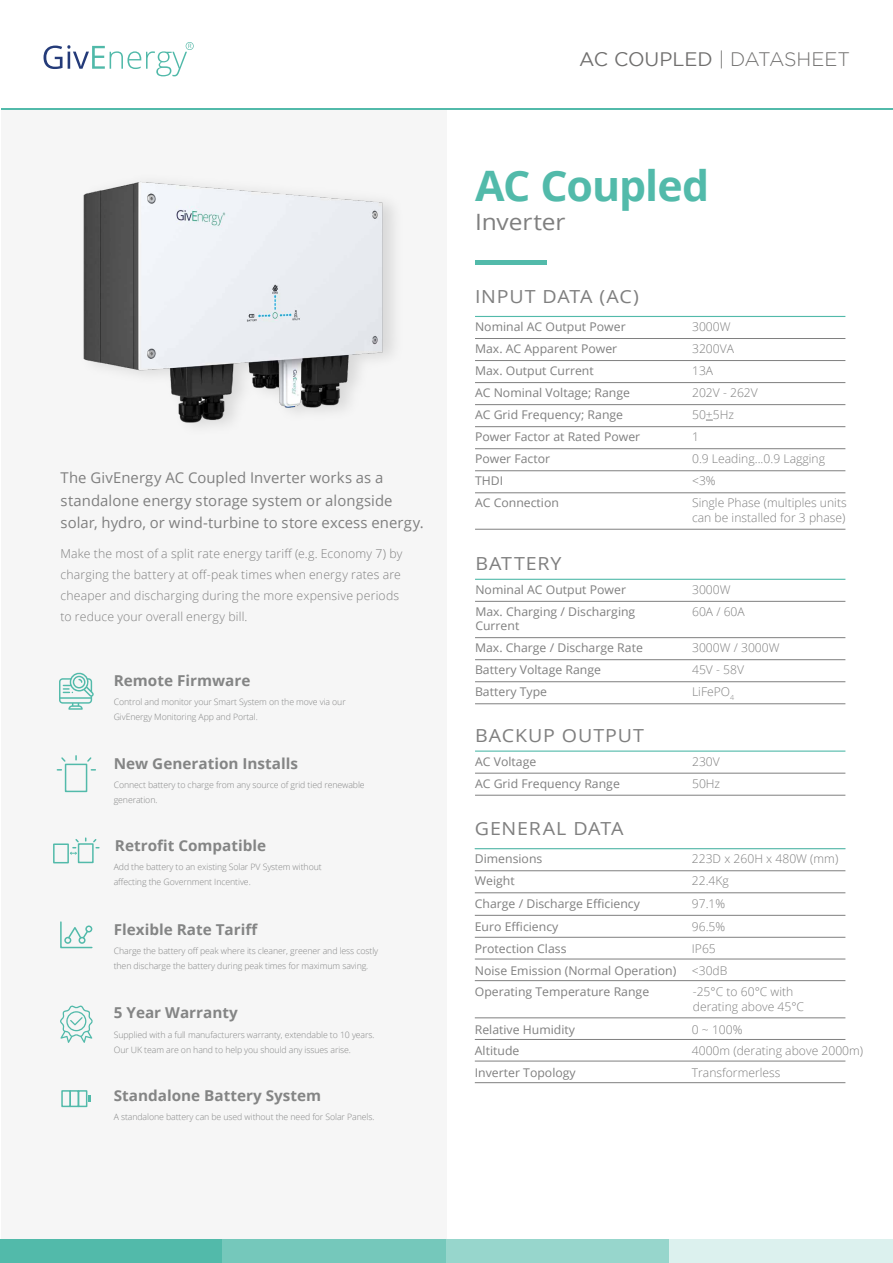
<style>
.page{position:relative;width:893px;height:1263px;background:#fff}
.page>*{position:absolute;margin:0;border:0;box-sizing:border-box;transform-origin:0 0}
.t1{font:700 42px "Open Sans";letter-spacing:-.025em;color:#52baaa}
.t2{font:22.5px "Open Sans";letter-spacing:-.005em;color:#7f7f7f;scale:1.09 1}
.t3{font:300 19.5px "Gotham";letter-spacing:-.01em;color:#706f6e}
.t4{font:18px "Open Sans";letter-spacing:.04em;color:#7f7f7f;scale:1.09 1}
.t5{font:700 15px "Open Sans";color:#848585}
.t6{font:14.85px/22.5px "Open Sans";letter-spacing:.005em;color:#7f7f7f}
.t7{font:300 12.3px/21px "Open Sans";letter-spacing:.015em;color:#7f7f7f}
.t8{font:12px/21.6px "Open Sans";color:#7f7f7f}
.t9{font:300 12px/14.4px "Open Sans";color:#7f7f7f}
.t10{font:300 8.7px/15px "Open Sans";letter-spacing:-.01em;color:#848585}
.s1{font-weight:400}
</style>
<div class="page">
<div style="left:1px;top:110px;width:445px;height:1143px;background:#f6f6f6"></div>
<hr style="left:475px;top:892px;width:370px;height:1px;background:#7f7f7f">
<hr style="left:475px;top:870px;width:370px;height:1px;background:#7f7f7f">
<hr style="left:475px;top:937px;width:370px;height:1px;background:#7f7f7f">
<hr style="left:475px;top:915px;width:370px;height:1px;background:#7f7f7f">
<hr style="left:475px;top:959px;width:370px;height:1px;background:#7f7f7f">
<hr style="left:475px;top:980px;width:370px;height:1px;background:#7f7f7f">
<hr style="left:475px;top:1017px;width:370px;height:1px;background:#7f7f7f">
<hr style="left:475px;top:1039px;width:370px;height:1px;background:#7f7f7f">
<hr style="left:475px;top:1061px;width:370px;height:1px;background:#7f7f7f">
<hr style="left:475px;top:1082px;width:370px;height:1px;background:#7f7f7f">
<hr style="left:475px;top:848px;width:370px;height:1px;background:#52baaa">
<svg style="left:44px;top:42px;width:150px;height:34px"></svg>
<div style="left:0;top:1239px;width:223px;height:24px;background:#52baaa"></div>
<div style="left:223px;top:1239px;width:223px;height:24px;background:#75c8bb"></div>
<hr style="left:475px;top:260px;width:72px;height:4px;background:#52baaa">
<hr style="left:475px;top:338px;width:370px;height:1px;background:#7f7f7f">
<hr style="left:475px;top:360px;width:370px;height:1px;background:#7f7f7f">
<hr style="left:475px;top:382px;width:370px;height:1px;background:#7f7f7f">
<hr style="left:475px;top:404px;width:370px;height:1px;background:#7f7f7f">
<hr style="left:475px;top:426px;width:370px;height:1px;background:#7f7f7f">
<hr style="left:475px;top:448px;width:370px;height:1px;background:#7f7f7f">
<hr style="left:475px;top:470px;width:370px;height:1px;background:#7f7f7f">
<hr style="left:475px;top:492px;width:370px;height:1px;background:#7f7f7f">
<hr style="left:475px;top:637px;width:370px;height:1px;background:#7f7f7f">
<hr style="left:475px;top:659px;width:370px;height:1px;background:#7f7f7f">
<hr style="left:475px;top:681px;width:370px;height:1px;background:#7f7f7f">
<hr style="left:475px;top:703px;width:370px;height:1px;background:#7f7f7f">
<hr style="left:475px;top:529px;width:370px;height:1px;background:#7f7f7f">
<hr style="left:475px;top:316px;width:370px;height:1px;background:#52baaa">
<hr style="left:475px;top:579px;width:370px;height:1px;background:#52baaa">
<hr style="left:475px;top:601px;width:370px;height:1px;background:#7f7f7f">
<hr style="left:1px;top:109px;width:892px;height:1px;background:#52baaa">
<div style="left:446px;top:1239px;width:223px;height:24px;background:#97d6cc"></div>
<div style="left:669px;top:1239px;width:223px;height:24px;background:#dcf1ee"></div>
<svg style="left:60px;top:921px;width:33px;height:28px"></svg>
<svg style="left:60px;top:1005px;width:33px;height:38px"></svg>
<div style="left:65px;top:764px;width:22px;height:28px;border:2px solid #52baaa"></div>
<svg style="left:87px;top:757px;width:5px;height:5px"></svg>
<svg style="left:61px;top:757px;width:5px;height:5px"></svg>
<svg style="left:59px;top:672px;width:35px;height:38px"></svg>
<hr style="left:475px;top:750px;width:370px;height:2px;background:#52baaa">
<hr style="left:475px;top:773px;width:370px;height:1px;background:#7f7f7f">
<hr style="left:475px;top:795px;width:370px;height:1px;background:#7f7f7f">
<div style="left:53px;top:843px;width:16px;height:20px;border:2px solid #52baaa"></div>
<div style="left:78px;top:843px;width:16px;height:20px;border:2px solid #52baaa"></div>
<svg style="left:92px;top:839px;width:7px;height:9px"></svg>
<svg style="left:70px;top:837px;width:16px;height:17px"></svg>
<div style="left:78px;top:1090px;width:9px;height:17px;border:2px solid #52baaa"></div>
<div style="left:69px;top:1090px;width:10px;height:17px;border:2px solid #52baaa"></div>
<div style="left:61px;top:1090px;width:10px;height:17px;border:2px solid #52baaa"></div>
<svg style="left:89px;top:1095px;width:2px;height:7px"></svg>
<img style="left:83px;top:181px;width:311px;height:246px">
<h3 class="t6" style="left:61px;top:466px;width:365px">The GivEnergy AC Coupled Inverter works as a standalone energy storage system or alongside solar, hydro, or wind-turbine to store excess energy.</h3>
<h3 class="t7" style="left:61px;top:543px;width:343px">Make the most of a split rate energy tariff (e.g. Economy 7) by charging the battery at off-peak times when energy rates are cheaper and discharging during the more expensive periods to reduce your overall energy bill.</h3>
<h3 class="t5" style="left:114px;top:669px;width:138px">Remote Firmware</h3>
<p class="t10" style="left:114px;top:694px;width:234px">Control and monitor your Smart System on the move via our<br>GivEnergy Monitoring App and Portal.</p>
<h3 class="t5" style="left:114px;top:753px;width:186px">New Generation Installs</h3>
<p class="t10" style="left:114px;top:777px;width:252px">Connect battery to charge from any source of grid tied renewable generation.</p>
<h3 class="t5" style="left:115px;top:835px;width:153px">Retrofit Compatible</h3>
<p class="t10" style="left:114px;top:859px;width:209px">Add the battery to an existing Solar PV System without affecting the Government Incentive.</p>
<h3 class="t5" style="left:114px;top:919px;width:146px">Flexible Rate Tariff</h3>
<p class="t10" style="left:114px;top:943px;width:266px">Charge the battery off peak where its cleaner, greener and less costly then discharge the battery during peak times for maximum saving.</p>
<h3 class="t5" style="left:114px;top:1002px;width:126px">5 Year Warranty</h3>
<p class="t10" style="left:114px;top:1027px;width:262px">Supplied with a full manufacturers warranty, extendable to 10 years.<br>Our UK team are on hand to help you should any issues arise.</p>
<h3 class="t5" style="left:114px;top:1085px;width:209px">Standalone Battery System</h3>
<p class="t10" style="left:114px;top:1109px;width:262px">A standalone battery can be used without the need for Solar Panels.</p>
<h3 class="t3" style="left:579px;top:49px;width:272px"><span class="s1">AC COUPLED</span> | DATASHEET</h3>
<h1 class="t1" style="left:475px;top:156px;width:236px">AC Coupled</h1>
<h2 class="t2" style="left:475px;top:207px;width:84px">Inverter</h2>
<h3 class="t4" style="left:475px;top:284px;width:152px">INPUT DATA (AC)</h3>
<h3 class="t8" style="left:475px;top:316px;width:152px">Nominal AC Output Power</h3>
<h3 class="t9" style="left:692px;top:319px;width:40px">3000W</h3>
<h3 class="t8" style="left:475px;top:338px;width:144px">Max. AC Apparent Power</h3>
<h3 class="t9" style="left:692px;top:341px;width:44px">3200VA</h3>
<h3 class="t8" style="left:475px;top:360px;width:120px">Max. Output Current</h3>
<h3 class="t9" style="left:692px;top:363px;width:23px">13A</h3>
<h3 class="t8" style="left:475px;top:382px;width:157px">AC Nominal Voltage; Range</h3>
<h3 class="t9" style="left:692px;top:385px;width:67px">202V - 262V</h3>
<h3 class="t8" style="left:475px;top:404px;width:150px">AC Grid Frequency; Range</h3>
<h3 class="t9" style="left:692px;top:407px;width:44px">50+5Hz</h3>
<h3 class="t8" style="left:475px;top:426px;width:167px">Power Factor at Rated Power</h3>
<h3 class="t9" style="left:692px;top:429px;width:8px">1</h3>
<h3 class="t8" style="left:475px;top:448px;width:77px">Power Factor</h3>
<h3 class="t9" style="left:692px;top:451px;width:134px">0.9 Leading...0.9 Lagging</h3>
<h3 class="t8" style="left:475px;top:470px;width:30px">THDI</h3>
<h3 class="t9" style="left:692px;top:473px;width:25px">&lt;3%</h3>
<h3 class="t8" style="left:475px;top:492px;width:85px">AC Connection</h3>
<h3 class="t9" style="left:692px;top:495px;width:156px">Single Phase (multiples units can be installed for 3 phase)</h3>
<h3 class="t4" style="left:475px;top:551px;width:80px">BATTERY</h3>
<h3 class="t8" style="left:475px;top:578px;width:152px">Nominal AC Output Power</h3>
<h3 class="t9" style="left:692px;top:582px;width:40px">3000W</h3>
<h3 class="t8" style="left:475px;top:604px;width:161px;line-height:14.4px">Max. Charging / Discharging<br>Current</h3>
<h3 class="t9" style="left:692px;top:604px;width:54px">60A / 60A</h3>
<h3 class="t8" style="left:475px;top:637px;width:169px">Max. Charge / Discharge Rate</h3>
<h3 class="t9" style="left:692px;top:640px;width:89px">3000W / 3000W</h3>
<h3 class="t8" style="left:475px;top:659px;width:127px">Battery Voltage Range</h3>
<h3 class="t9" style="left:692px;top:662px;width:53px">45V - 58V</h3>
<h3 class="t8" style="left:475px;top:681px;width:74px">Battery Type</h3>
<h3 class="t9" style="left:692px;top:684px;width:44px">LiFePO<sub>4</sub></h3>
<h3 class="t4" style="left:475px;top:723px;width:157px">BACKUP OUTPUT</h3>
<h3 class="t8" style="left:475px;top:750px;width:63px">AC Voltage</h3>
<h3 class="t9" style="left:692px;top:754px;width:29px">230V</h3>
<h3 class="t8" style="left:475px;top:772px;width:146px">AC Grid Frequency Range</h3>
<h3 class="t9" style="left:692px;top:776px;width:30px">50Hz</h3>
<h3 class="t4" style="left:475px;top:816px;width:138px">GENERAL DATA</h3>
<h3 class="t8" style="left:475px;top:848px;width:69px">Dimensions</h3>
<h3 class="t9" style="left:692px;top:851px;width:148px">223D x 260H x 480W (mm)</h3>
<h3 class="t8" style="left:475px;top:892px;width:167px">Charge / Discharge Efficiency</h3>
<h3 class="t8" style="left:475px;top:938px;width:93px">Protection Class</h3>
<h3 class="t9" style="left:692px;top:963px;width:37px">&lt;30dB</h3>
<h3 class="t8" style="left:475px;top:870px;width:41px">Weight</h3>
<h3 class="t9" style="left:692px;top:873px;width:39px">22.4Kg</h3>
<h3 class="t8" style="left:475px;top:916px;width:85px">Euro Efficiency</h3>
<h3 class="t9" style="left:692px;top:916px;width:35px;line-height:21.8px">96.5%<br>IP65</h3>
<h3 class="t9" style="left:692px;top:896px;width:35px">97.1%</h3>
<h3 class="t8" style="left:475px;top:959px;width:203px">Noise Emission (Normal Operation)</h3>
<h3 class="t8" style="left:475px;top:981px;width:176px">Operating Temperature Range</h3>
<h3 class="t8" style="left:475px;top:1018px;width:102px">Relative Humidity<br>Altitude</h3>
<h3 class="t9" style="left:693px;top:984px;width:113px">-25°C to 60°C with derating above 45°C</h3>
<h3 class="t9" style="left:692px;top:1022px;width:52px">0 ~ 100%</h3>
<h3 class="t9" style="left:692px;top:1043px;width:173px">4000m (derating above 2000m)</h3>
<h3 class="t8" style="left:475px;top:1061px;width:102px">Inverter Topology</h3>
<h3 class="t9" style="left:692px;top:1065px;width:90px">Transformerless</h3>
</div>
